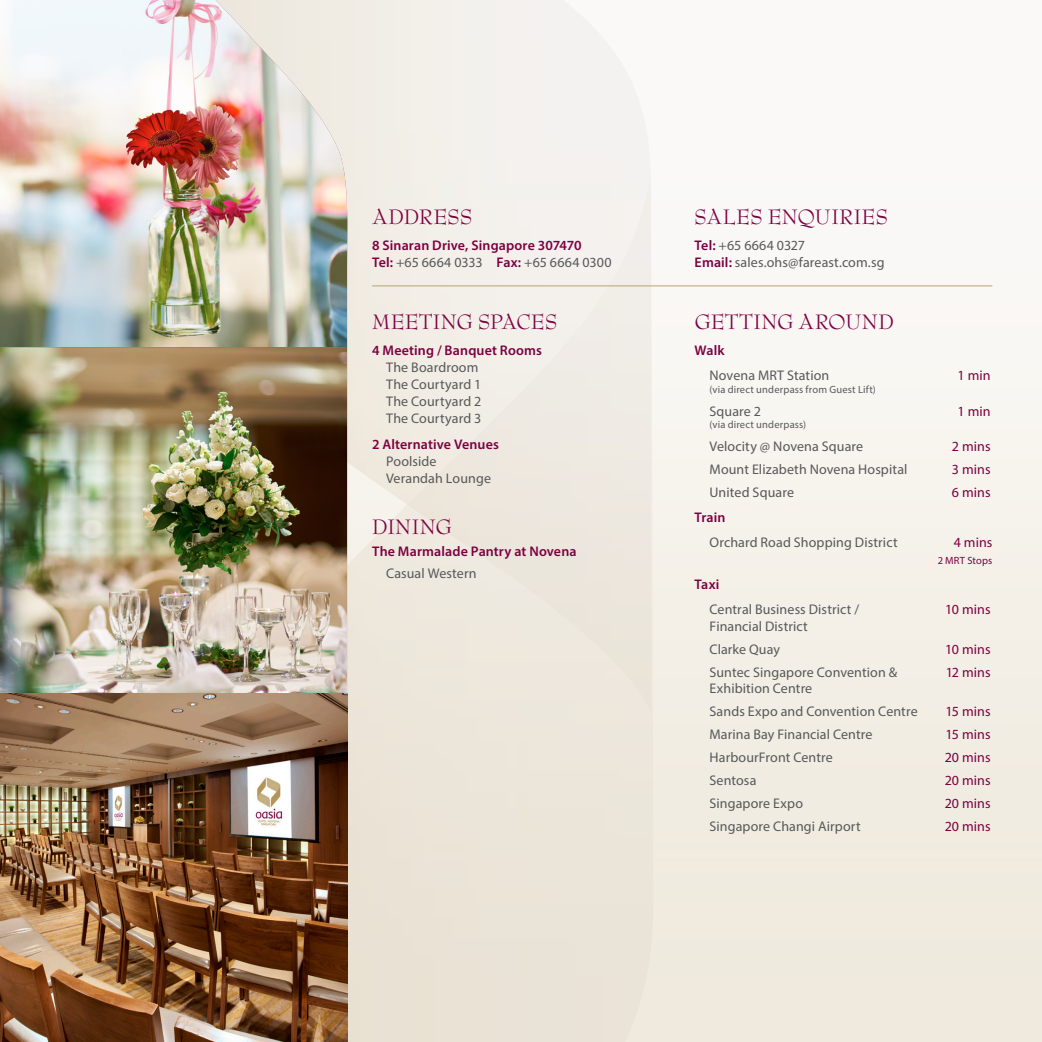
<style>
.page{position:relative;width:1042px;height:1042px;background:#fff}
.page>*{position:absolute;margin:0;border:0;box-sizing:border-box;transform-origin:0 0}
.t1{font:22.75px "Bernhard Modern Std";letter-spacing:.015em;color:#7c0040}
.t2{font:14px/16.8px "Myriad Pro";letter-spacing:.005em;color:#57585a}
.t3{font:600 14px "Myriad Pro";letter-spacing:.01em;color:#7c0040}
.t4{font:14px "Myriad Pro";letter-spacing:.005em;color:#7c0040}
.t5{font:10.5px "Myriad Pro";letter-spacing:.02em;color:#57585a}
.t6{font:10.5px "Myriad Pro";letter-spacing:.015em;color:#7c0040}
.s1{font-weight:600;color:#7c0040}
</style>
<div class="page">
<div style="left:0;top:0;width:1042px;height:1042px;background:linear-gradient(to bottom,#fcfcfc,#eee8db)"></div>
<svg style="left:347px;top:0;width:304px;height:176px"></svg>
<svg style="left:347px;top:176px;width:306px;height:866px;background:#eee9e1"></svg>
<div style="left:0;top:394px;width:519px;height:648px;background:linear-gradient(to bottom,#f0ebe2,#e8e0d2)"></div>
<hr style="left:372px;top:285px;width:620px;height:1px;background:#b9a377">
<img style="left:0;top:0;width:347px;height:1042px">
<img style="left:0;top:347px;width:347px;height:347px">
<p class="t1" style="left:372px;top:204px;width:102px">ADDRESS</p>
<p class="t3" style="left:372px;top:237px;width:211px">8 Sinaran Drive, Singapore 307470</p>
<p class="t2" style="left:372px;top:254px;width:241px"><span class="s1">Tel:</span> +65 6664 0333 <span class="s1">Fax:</span> +65 6664 0300</p>
<p class="t1" style="left:372px;top:309px;width:187px">MEETING SPACES</p>
<p class="t3" style="left:372px;top:342px;width:171px">4 Meeting / Banquet Rooms</p>
<p class="t2" style="left:386px;top:359px;width:94px">The Boardroom</p>
<p class="t2" style="left:386px;top:376px;width:97px">The Courtyard 1</p>
<p class="t2" style="left:386px;top:392px;width:97px">The Courtyard 2</p>
<p class="t2" style="left:386px;top:409px;width:97px">The Courtyard 3</p>
<p class="t3" style="left:372px;top:436px;width:128px">2 Alternative Venues</p>
<p class="t2" style="left:386px;top:453px;width:52px">Poolside</p>
<p class="t2" style="left:386px;top:469px;width:106px">Verandah Lounge</p>
<p class="t1" style="left:372px;top:515px;width:81px">DINING</p>
<p class="t3" style="left:372px;top:542px;width:206px">The Marmalade Pantry at Novena</p>
<p class="t2" style="left:386px;top:564px;width:92px">Casual Western</p>
<p class="t1" style="left:694px;top:204px;width:195px">SALES ENQUIRIES</p>
<p class="t2" style="left:694px;top:237px;width:112px"><span class="s1">Tel:</span> +65 6664 0327</p>
<p class="t2" style="left:694px;top:254px;width:192px"><span class="s1">Email:</span> sales.ohs@fareast.com.sg</p>
<p class="t1" style="left:694px;top:309px;width:201px">GETTING AROUND</p>
<p class="t3" style="left:694px;top:342px;width:32px">Walk</p>
<p class="t2" style="left:709px;top:367px;width:121px">Novena MRT Station</p>
<p class="t5" style="left:709px;top:383px;width:168px">(via direct underpass from Guest Lift)</p>
<p class="t2" style="left:709px;top:402px;width:53px">Square 2</p>
<p class="t5" style="left:709px;top:418px;width:98px">(via direct underpass)</p>
<p class="t4" style="left:957px;top:367px;width:35px">1 min</p>
<p class="t4" style="left:957px;top:402px;width:35px">1 min</p>
<p class="t2" style="left:709px;top:438px;width:155px">Velocity @ Novena Square</p>
<p class="t4" style="left:952px;top:438px;width:40px">2 mins</p>
<p class="t2" style="left:709px;top:461px;width:199px">Mount Elizabeth Novena Hospital</p>
<p class="t4" style="left:952px;top:461px;width:40px">3 mins</p>
<p class="t2" style="left:709px;top:484px;width:86px">United Square</p>
<p class="t4" style="left:952px;top:484px;width:40px">6 mins</p>
<p class="t3" style="left:694px;top:508px;width:32px">Train</p>
<p class="t2" style="left:709px;top:533px;width:190px">Orchard Road Shopping District</p>
<p class="t4" style="left:954px;top:533px;width:40px">4 mins</p>
<p class="t6" style="left:937px;top:554px;width:56px">2 MRT Stops</p>
<p class="t3" style="left:694px;top:575px;width:26px">Taxi</p>
<p class="t2" style="left:709px;top:600px;width:151px">Central Business District /<br>Financial District</p>
<p class="t4" style="left:945px;top:600px;width:47px">10 mins</p>
<p class="t2" style="left:709px;top:640px;width:72px">Clarke Quay</p>
<p class="t4" style="left:945px;top:640px;width:47px">10 mins</p>
<p class="t2" style="left:709px;top:663px;width:189px">Suntec Singapore Convention &amp;<br>Exhibition Centre</p>
<p class="t4" style="left:945px;top:663px;width:46px">12 mins</p>
<p class="t2" style="left:709px;top:703px;width:210px">Sands Expo and Convention Centre</p>
<p class="t4" style="left:945px;top:703px;width:47px">15 mins</p>
<p class="t2" style="left:709px;top:726px;width:164px">Marina Bay Financial Centre</p>
<p class="t4" style="left:945px;top:726px;width:47px">15 mins</p>
<p class="t2" style="left:709px;top:749px;width:125px">HarbourFront Centre</p>
<p class="t4" style="left:945px;top:749px;width:47px">20 mins</p>
<p class="t2" style="left:709px;top:771px;width:48px">Sentosa</p>
<p class="t4" style="left:945px;top:771px;width:47px">20 mins</p>
<p class="t2" style="left:709px;top:794px;width:95px">Singapore Expo</p>
<p class="t4" style="left:945px;top:794px;width:47px">20 mins</p>
<p class="t2" style="left:709px;top:817px;width:153px">Singapore Changi Airport</p>
<p class="t4" style="left:945px;top:817px;width:47px">20 mins</p>
</div>
